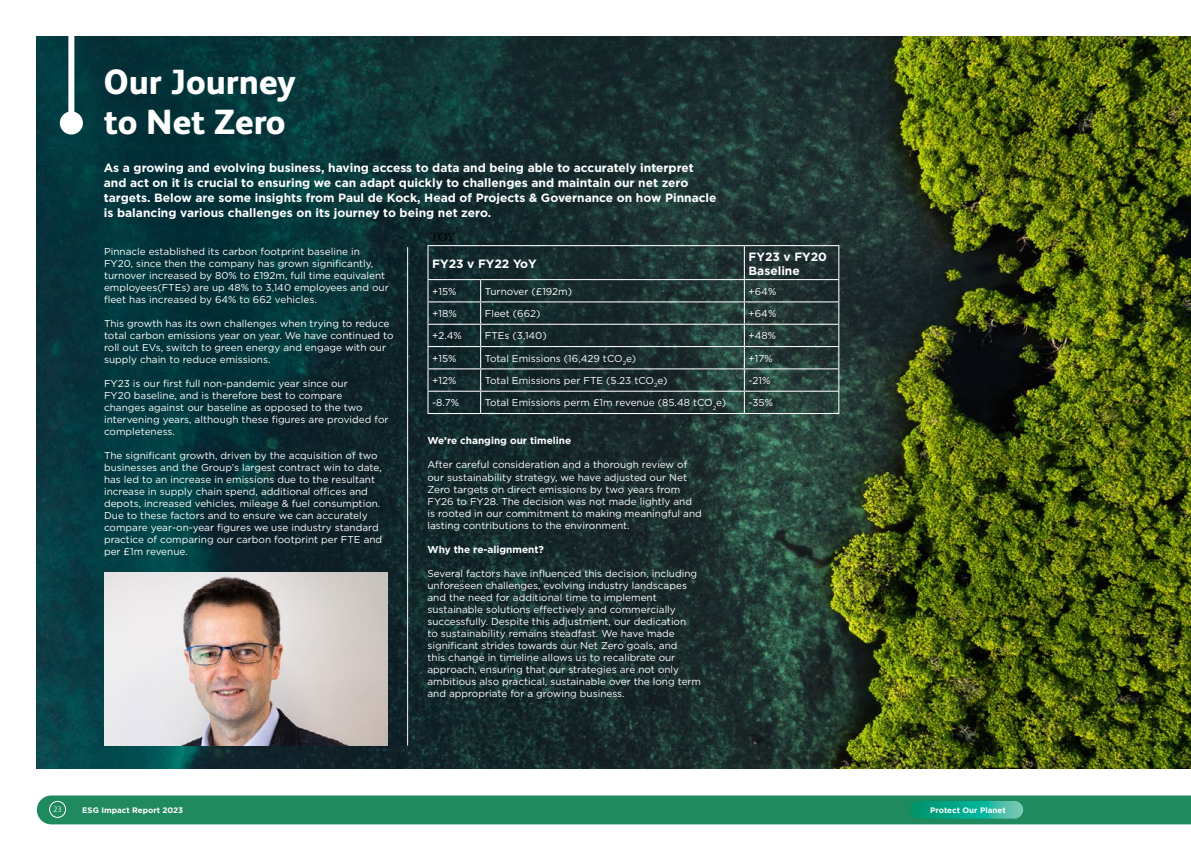
<style>
.page{position:relative;width:1191px;height:842px;background:#fff}
.page>*{position:absolute;margin:0;border:0;box-sizing:border-box;transform-origin:0 0}
.t1{font:800 35px/40px "FS Albert";color:#fff}
.t2{font:12.6px "Minion Pro";color:#000}
.t3{font:700 12px/15px "Gotham";color:#fff}
.t4{font:10px/12px "Gotham";color:#fff}
.t5{font:700 10px "Gotham";color:#fff}
.t6{font:700 8px "Gotham";color:#fff}
.t7{font:300 8px "FS Albert";color:#fff}
</style>
<div class="page">
<img style="left:36px;top:36px;width:1155px;height:732px">
<div style="left:68px;top:36px;width:6px;height:87px;background:#fff"></div>
<div style="left:60px;top:111px;width:23px;height:24px;background:#fff;border-radius:50%"></div>
<hr style="left:407px;top:247px;width:1px;height:499px;background:#fff">
<img style="left:104px;top:573px;width:283px;height:173px">
<hr style="left:427px;top:245px;width:53px;height:1px;background:#fff">
<hr style="left:427px;top:246px;width:1px;height:33px;background:#fff">
<hr style="left:480px;top:245px;width:264px;height:1px;background:#fff">
<hr style="left:744px;top:245px;width:95px;height:1px;background:#fff">
<hr style="left:744px;top:246px;width:1px;height:33px;background:#fff">
<hr style="left:838px;top:246px;width:1px;height:33px;background:#fff">
<hr style="left:427px;top:279px;width:53px;height:1px;background:#fff">
<hr style="left:480px;top:279px;width:264px;height:1px;background:#fff">
<hr style="left:744px;top:279px;width:95px;height:1px;background:#fff">
<hr style="left:427px;top:301px;width:53px;height:1px;background:#fff">
<hr style="left:480px;top:301px;width:264px;height:1px;background:#fff">
<hr style="left:744px;top:301px;width:95px;height:1px;background:#fff">
<hr style="left:427px;top:324px;width:53px;height:1px;background:#fff">
<hr style="left:480px;top:324px;width:264px;height:1px;background:#fff">
<hr style="left:744px;top:324px;width:95px;height:1px;background:#fff">
<hr style="left:427px;top:346px;width:53px;height:1px;background:#fff">
<hr style="left:480px;top:346px;width:264px;height:1px;background:#fff">
<hr style="left:744px;top:346px;width:95px;height:1px;background:#fff">
<hr style="left:427px;top:368px;width:53px;height:1px;background:#fff">
<hr style="left:480px;top:368px;width:264px;height:1px;background:#fff">
<hr style="left:744px;top:368px;width:95px;height:1px;background:#fff">
<hr style="left:427px;top:391px;width:53px;height:1px;background:#fff">
<svg style="left:427px;top:280px;width:1px;height:133px"></svg>
<hr style="left:480px;top:391px;width:264px;height:1px;background:#fff">
<svg style="left:480px;top:280px;width:1px;height:133px"></svg>
<hr style="left:744px;top:391px;width:95px;height:1px;background:#fff">
<svg style="left:744px;top:280px;width:1px;height:133px"></svg>
<svg style="left:838px;top:280px;width:1px;height:133px"></svg>
<hr style="left:427px;top:413px;width:53px;height:1px;background:#fff">
<hr style="left:480px;top:413px;width:264px;height:1px;background:#fff">
<hr style="left:744px;top:413px;width:95px;height:1px;background:#fff">
<div style="left:37px;top:795px;width:1154px;height:29px;background:#20895e"></div>
<svg style="left:910px;top:801px;width:113px;height:18px"></svg>
<div style="left:49px;top:801px;width:17px;height:16px;border:1px solid #fff;border-radius:50%"></div>
<h1 class="t1" style="left:104px;top:60px;width:194px">Our Journey to Net Zero</h1>
<p class="t3" style="left:104px;top:160px;width:614px">As a growing and evolving business, having access to data and being able to accurately interpret and act on it is crucial to ensuring we can adapt quickly to challenges and maintain our net zero targets. Below are some insights from Paul de Kock, Head of Projects &amp; Governance on how Pinnacle is balancing various challenges on its journey to being net zero.</p>
<p class="t4" style="left:104px;top:245px;width:286px">Pinnacle established its carbon footprint baseline in FY20, since then the company has grown significantly, turnover increased by 80% to £192m, full time equivalent employees(FTEs) are up 48% to 3,140 employees and our fleet has increased by 64% to 662 vehicles.</p>
<p class="t4" style="left:104px;top:317px;width:291px">This growth has its own challenges when trying to reduce total carbon emissions year on year. We have continued to roll out EVs, switch to green energy and engage with our supply chain to reduce emissions.</p>
<p class="t4" style="left:104px;top:377px;width:286px">FY23 is our first full non-pandemic year since our<br>FY20 baseline, and is therefore best to compare<br>changes against our baseline as opposed to the two intervening years, although these figures are provided for completeness.</p>
<p class="t4" style="left:104px;top:449px;width:280px">The significant growth, driven by the acquisition of two businesses and the Group’s largest contract win to date, has led to an increase in emissions due to the resultant increase in supply chain spend, additional offices and depots, increased vehicles, mileage &amp; fuel consumption.<br>Due to these factors and to ensure we can accurately compare year-on-year figures we use industry standard practice of comparing our carbon footprint per FTE and per £1m revenue.</p>
<p class="t2" style="left:430px;top:228px;width:26px">TOY</p>
<p class="t3" style="left:432px;top:256px;width:106px">FY23 v FY22 YoY</p>
<p class="t3" style="left:748px;top:249px;width:80px;line-height:14.4px">FY23 v FY20<br>Baseline</p>
<p class="t4" style="left:432px;top:285px;width:26px">+15%</p>
<p class="t4" style="left:485px;top:285px;width:89px">Turnover (£192m)</p>
<p class="t4" style="left:748px;top:285px;width:29px">+64%</p>
<p class="t4" style="left:432px;top:307px;width:26px">+18%</p>
<p class="t4" style="left:485px;top:307px;width:57px">Fleet (662)</p>
<p class="t4" style="left:748px;top:307px;width:29px">+64%</p>
<p class="t4" style="left:432px;top:330px;width:31px">+2.4%</p>
<p class="t4" style="left:485px;top:330px;width:63px">FTEs (3,140)</p>
<p class="t4" style="left:748px;top:330px;width:29px">+48%</p>
<p class="t4" style="left:432px;top:352px;width:26px">+15%</p>
<p class="t4" style="left:485px;top:352px;width:153px">Total Emissions (16,429 tCO<sub>2</sub>e)</p>
<p class="t4" style="left:748px;top:352px;width:26px">+17%</p>
<p class="t4" style="left:432px;top:374px;width:26px">+12%</p>
<p class="t4" style="left:485px;top:374px;width:184px">Total Emissions per FTE (5.23 tCO<sub>2</sub>e)</p>
<p class="t4" style="left:748px;top:374px;width:23px">-21%</p>
<p class="t4" style="left:432px;top:397px;width:28px">-8.7%</p>
<p class="t4" style="left:485px;top:397px;width:243px">Total Emissions perm £1m revenue (85.48 tCO<sub>2</sub>e)</p>
<p class="t4" style="left:748px;top:397px;width:26px">-35%</p>
<p class="t5" style="left:427px;top:435px;width:145px">We’re changing our timeline</p>
<p class="t4" style="left:427px;top:459px;width:276px">After careful consideration and a thorough review of our sustainability strategy, we have adjusted our Net Zero targets on direct emissions by two years from FY26 to FY28. The decision was not made lightly and is rooted in our commitment to making meaningful and lasting contributions to the environment.</p>
<p class="t5" style="left:427px;top:543px;width:118px">Why the re-alignment?</p>
<p class="t4" style="left:427px;top:567px;width:275px">Several factors have influenced this decision, including unforeseen challenges, evolving industry landscapes and the need for additional time to implement sustainable solutions effectively and commercially successfully. Despite this adjustment, our dedication<br>to sustainability remains steadfast. We have made significant strides towards our Net Zero goals, and<br>this change in timeline allows us to recalibrate our approach, ensuring that our strategies are not only ambitious also practical, sustainable over the long term and appropriate for a growing business.</p>
<p class="t7" style="left:53px;top:804px;width:10px">23</p>
<p class="t6" style="left:82px;top:805px;width:102px">ESG Impact Report 2023</p>
<p class="t6" style="left:930px;top:805px;width:77px">Protect Our Planet</p>
</div>
